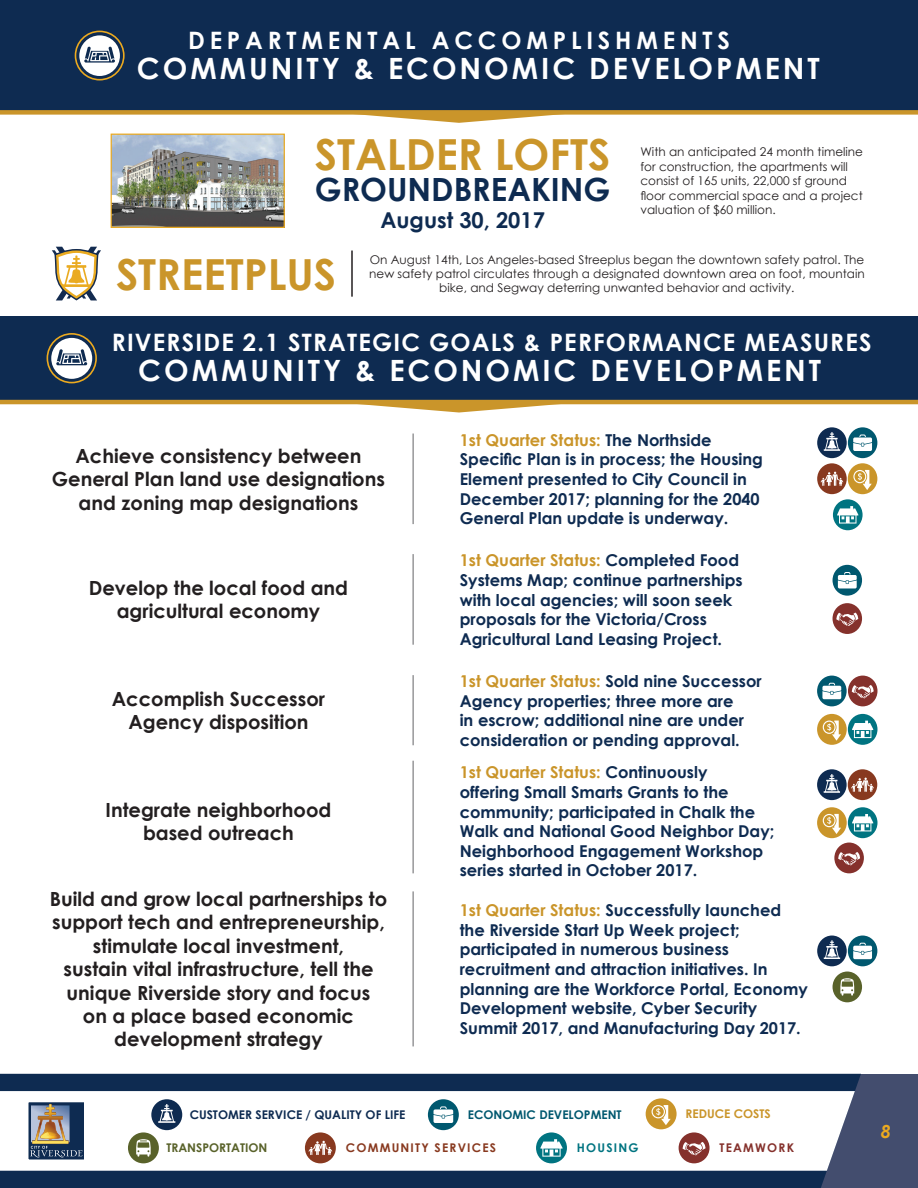
<style>
.page{position:relative;width:918px;height:1188px;background:#fff}
.page>*{position:absolute;margin:0;border:0;box-sizing:border-box;transform-origin:0 0}
.t1{font:700 42.9px "Century Gothic";color:#ca952a}
.t2{font:700 31.95px "Century Gothic";color:#0e2b51}
.t3{font:700 29.4px "Century Gothic";letter-spacing:.1em;color:#fff}
.t4{font:700 24px "Century Gothic";letter-spacing:.05em;color:#fff}
.t5{font:700 24px "Century Gothic";letter-spacing:.2em;color:#fff}
.t6{font:700 21.75px "Century Gothic";color:#0e2b51}
.t7{font:700 19.5px/23.4px "Century Gothic";color:#231f20;text-align:center}
.t8{font:italic 700 18px "Century Gothic";color:#ecaa1f}
.t9{font:700 16.35px/19.6px "Century Gothic";color:#0e2b51}
.t10{font:12px/14.4px "Century Gothic";color:#231f20}
.t11{font:700 12px "Century Gothic";color:#0e2b51}
.t12{font:700 12px "Century Gothic";color:#00586f}
.t13{font:700 12px "Century Gothic";letter-spacing:.1em;color:#88391f}
.t14{font:700 12px "Century Gothic";color:#59622a}
.t15{font:700 12px "Century Gothic";color:#ca952a}
.t16{font:700 12px "Century Gothic";letter-spacing:.1em;color:#85312c}
.t17{font:700 12px "Century Gothic";letter-spacing:.1em;color:#007481}
.s1{color:#ca952a}
</style>
<div class="page">
<div style="left:810px;top:1074px;width:108px;height:114px;background:#434d6e"></div>
<div style="left:0;top:1074px;width:861px;height:114px;background:#0e2b51"></div>
<svg style="left:0;top:1091px;width:855px;height:80px"></svg>
<svg style="left:26px;top:1100px;width:61px;height:62px;background:#7b8088"></svg>
<svg style="left:305px;top:1132px;width:31px;height:31px"></svg>
<svg style="left:536px;top:1132px;width:31px;height:31px"></svg>
<svg style="left:646px;top:1098px;width:64px;height:65px"></svg>
<svg style="left:428px;top:1099px;width:31px;height:31px"></svg>
<svg style="left:128px;top:1099px;width:54px;height:64px"></svg>
<div style="left:0;top:0;width:918px;height:113px;background:#0e2b51"></div>
<svg style="left:366px;top:115px;width:186px;height:8px"></svg>
<div style="left:0;top:110px;width:918px;height:5px;background:#ca952a"></div>
<div style="left:0;top:317px;width:918px;height:85px;background:#0e2b51"></div>
<svg style="left:342px;top:404px;width:234px;height:9px"></svg>
<hr style="left:0;top:400px;width:918px;height:4px;background:#ca952a">
<img style="left:113px;top:136px;width:170px;height:90px">
<div style="left:111px;top:134px;width:174px;height:94px;border:1px solid #ecaa1f"></div>
<svg style="left:52px;top:247px;width:49px;height:54px"></svg>
<hr style="left:351px;top:251px;width:2px;height:46px;background:#231f20">
<hr style="left:413px;top:434px;width:1px;height:90px;background:#636366">
<hr style="left:413px;top:554px;width:1px;height:91px;background:#636366">
<hr style="left:413px;top:675px;width:1px;height:70px;background:#636366">
<svg style="left:817px;top:427px;width:60px;height:103px"></svg>
<svg style="left:817px;top:714px;width:61px;height:31px"></svg>
<svg style="left:817px;top:676px;width:61px;height:30px"></svg>
<svg style="left:833px;top:603px;width:29px;height:31px"></svg>
<svg style="left:833px;top:565px;width:29px;height:31px"></svg>
<svg style="left:817px;top:807px;width:61px;height:66px"></svg>
<svg style="left:817px;top:769px;width:60px;height:31px"></svg>
<hr style="left:413px;top:761px;width:1px;height:112px;background:#636366">
<svg style="left:833px;top:972px;width:29px;height:30px"></svg>
<svg style="left:817px;top:936px;width:60px;height:30px"></svg>
<hr style="left:413px;top:891px;width:1px;height:155px;background:#636366">
<div style="left:79px;top:35px;width:41px;height:41px;background:#fff;border-radius:50%"></div>
<svg style="left:84px;top:47px;width:31px;height:16px"></svg>
<div style="left:75px;top:31px;width:50px;height:50px;border:2px solid #ecaa1f;border-radius:50%"></div>
<div style="left:51px;top:338px;width:41px;height:41px;background:#fff;border-radius:50%"></div>
<svg style="left:56px;top:349px;width:31px;height:16px"></svg>
<div style="left:47px;top:333px;width:50px;height:50px;border:2px solid #ecaa1f;border-radius:50%"></div>
<h3 class="t5" style="left:188px;top:22px;width:543px">DEPARTMENTAL ACCOMPLISHMENTS</h3>
<h3 class="t3" style="left:137px;top:46px;width:684px">COMMUNITY &amp; ECONOMIC DEVELOPMENT</h3>
<h1 class="t1" style="left:315px;top:122px;width:297px">STALDER LOFTS</h1>
<h2 class="t2" style="left:315px;top:165px;width:297px">GROUNDBREAKING</h2>
<h3 class="t6" style="left:380px;top:204px;width:166px">August 30, 2017</h3>
<p class="t10" style="left:640px;top:145px;width:224px">With an anticipated 24 month timeline for construction, the apartments will consist of 165 units, 22,000 sf ground floor commercial space and a project valuation of $60 million.</p>
<h1 class="t1" style="left:116px;top:242px;width:222px">STREETPLUS</h1>
<p class="t10" style="left:369px;top:252px;width:497px;text-align:center">On August 14th, Los Angeles-based Streeplus began the downtown safety patrol. The new safety patrol circulates through a designated downtown area on foot, mountain bike, and Segway deterring unwanted behavior and activity.</p>
<h3 class="t4" style="left:112px;top:324px;width:761px">RIVERSIDE 2.1 STRATEGIC GOALS &amp; PERFORMANCE MEASURES</h3>
<h3 class="t3" style="left:138px;top:348px;width:684px">COMMUNITY &amp; ECONOMIC DEVELOPMENT</h3>
<p class="t7" style="left:52px;top:443px;width:335px">Achieve consistency between<br>General Plan land use designations and zoning map designations</p>
<p class="t7" style="left:89px;top:575px;width:261px">Develop the local food and agricultural economy</p>
<p class="t7" style="left:112px;top:686px;width:215px">Accomplish Successor<br>Agency disposition</p>
<p class="t7" style="left:106px;top:797px;width:227px">Integrate neighborhood based outreach</p>
<p class="t7" style="left:50px;top:886px;width:339px">Build and grow local partnerships to support tech and entrepreneurship, stimulate local investment,<br>sustain vital infrastructure, tell the unique Riverside story and focus<br>on a place based economic development strategy</p>
<p class="t9" style="left:460px;top:429px;width:305px"><span class="s1">1st Quarter Status:</span> The Northside Specific Plan is in process; the Housing Element presented to City Council in December 2017; planning for the 2040<br>General Plan update is underway.</p>
<p class="t9" style="left:460px;top:550px;width:285px"><span class="s1">1st Quarter Status:</span> Completed Food Systems Map; continue partnerships with local agencies; will soon seek proposals for the Victoria/Cross Agricultural Land Leasing Project.</p>
<p class="t9" style="left:460px;top:670px;width:303px"><span class="s1">1st Quarter Status:</span> Sold nine Successor Agency properties; three more are<br>in escrow; additional nine are under consideration or pending approval.</p>
<p class="t9" style="left:460px;top:762px;width:316px"><span class="s1">1st Quarter Status:</span> Continuously<br>offering Small Smarts Grants to the community; participated in Chalk the Walk and National Good Neighbor Day; Neighborhood Engagement Workshop series started in October 2017.</p>
<p class="t9" style="left:460px;top:900px;width:350px"><span class="s1">1st Quarter Status:</span> Successfully launched the Riverside Start Up Week project; participated in numerous business recruitment and attraction initiatives. In planning are the Workforce Portal, Economy Development website, Cyber Security Summit 2017, and Manufacturing Day 2017.</p>
<p class="t11" style="left:190px;top:1106px;width:217px">CUSTOMER SERVICE / QUALITY OF LIFE</p>
<p class="t12" style="left:468px;top:1106px;width:155px">ECONOMIC DEVELOPMENT</p>
<p class="t15" style="left:686px;top:1105px;width:87px">REDUCE COSTS</p>
<p class="t14" style="left:166px;top:1139px;width:103px">TRANSPORTATION</p>
<p class="t13" style="left:346px;top:1139px;width:152px">COMMUNITY SERVICES</p>
<p class="t17" style="left:577px;top:1139px;width:63px">HOUSING</p>
<p class="t16" style="left:720px;top:1139px;width:76px">TEAMWORK</p>
<p class="t8" style="left:881px;top:1117px;width:12px">8</p>
</div>
